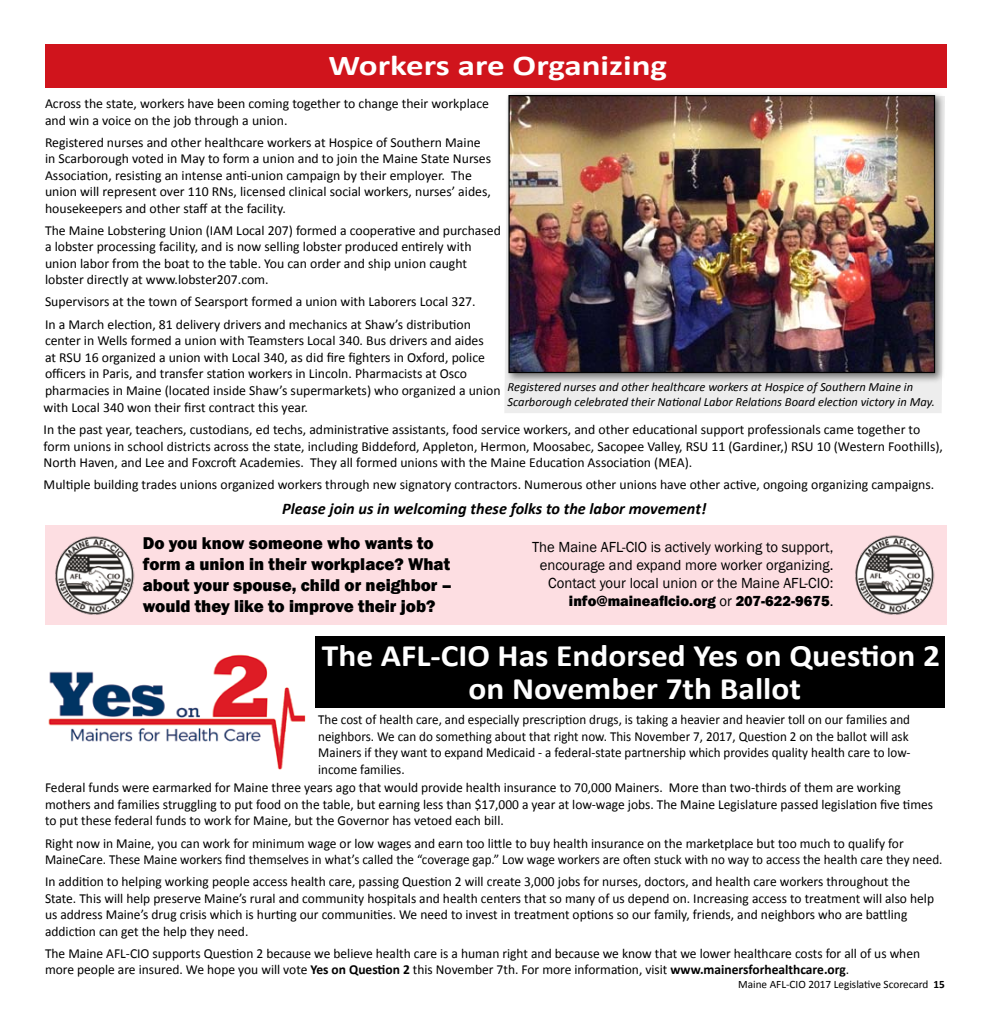
<style>
.page{position:relative;width:990px;height:1035px;background:#fff}
.page>*{position:absolute;margin:0;border:0;box-sizing:border-box;transform-origin:0 0}
.t1{font:700 31.25px/33.1px "Calibri";color:#fff;text-align:center;scale:1.07 1}
.t2{font:700 28.75px "Calibri";color:#fff;scale:1.22 1}
.t3{font:800 17.5px/21px "Franklin Gothic";color:#000}
.t4{font:italic 700 16.25px "Calibri";color:#000}
.t5{font:15px/18px "Franklin Gothic";color:#000;text-align:right}
.t6{font:13.75px/16.5px "Calibri";color:#000}
.t7{font:13.75px/16.5px "Calibri";color:#000;scale:.95 1}
.t8{font:italic 12.5px/15px "Calibri";color:#000}
.t9{font:11.25px "Calibri";color:#000}
.s1{font-weight:800}
.s2{font-weight:700}
</style>
<div class="page">
<div style="left:504px;top:384px;width:438px;height:29px;background:#ededed"></div>
<div style="left:45px;top:44px;width:901px;height:43px;background:#d0141c"></div>
<div style="left:45px;top:526px;width:901px;height:99px;background:#fddee2"></div>
<img style="left:48px;top:654px;width:258px;height:116px">
<div style="left:504px;top:91px;width:443px;height:293px;background:#000;opacity:.5"></div>
<img style="left:510px;top:97px;width:423px;height:274px">
<div style="left:508px;top:95px;width:427px;height:278px;border:1px solid #000"></div>
<div style="left:315px;top:637px;width:630px;height:71px;background:#000"></div>
<img style="left:855px;top:535px;width:80px;height:80px">
<img style="left:55px;top:536px;width:80px;height:79px">
<p class="t2" style="left:328px;top:48px;width:279px">Workers are Organizing</p>
<p class="t6" style="left:45px;top:95px;width:446px">Across the state, workers have been coming together to change their workplace and win a voice on the job through a union.</p>
<p class="t6" style="left:45px;top:134px;width:448px">Registered nurses and other healthcare workers at Hospice of Southern Maine in Scarborough voted in May to form a union and to join the Maine State Nurses Association, resisting an intense anti-union campaign by their employer. The union will represent over 110 RNs, licensed clinical social workers, nurses’ aides, housekeepers and other staff at the facility.</p>
<p class="t6" style="left:45px;top:222px;width:457px">The Maine Lobstering Union (IAM Local 207) formed a cooperative and purchased a lobster processing facility, and is now selling lobster produced entirely with union labor from the boat to the table. You can order and ship union caught lobster directly at www.lobster207.com.</p>
<p class="t6" style="left:45px;top:291px;width:432px;line-height:22.1px">Supervisors at the town of Searsport formed a union with Laborers Local 327.<br>In a March election, 81 delivery drivers and mechanics at Shaw’s distribution</p>
<p class="t6" style="left:44px;top:332px;width:459px">center in Wells formed a union with Teamsters Local 340. Bus drivers and aides<br>at RSU 16 organized a union with Local 340, as did fire fighters in Oxford, police officers in Paris, and transfer station workers in Lincoln. Pharmacists at Osco pharmacies in Maine (located inside Shaw’s supermarkets) who organized a union with Local 340 won their first contract this year.</p>
<p class="t6" style="left:44px;top:421px;width:901px">In the past year, teachers, custodians, ed techs, administrative assistants, food service workers, and other educational support professionals came together to form unions in school districts across the state, including Biddeford, Appleton, Hermon, Moosabec, Sacopee Valley, RSU 11 (Gardiner,) RSU 10 (Western Foothills),<br>North Haven, and Lee and Foxcroft Academies. They all formed unions with the Maine Education Association (MEA).</p>
<p class="t6" style="left:44px;top:477px;width:892px">Multiple building trades unions organized workers through new signatory contractors. Numerous other unions have other active, ongoing organizing campaigns.</p>
<p class="t4" style="left:282px;top:499px;width:425px">Please join us in welcoming these folks to the labor movement!</p>
<p class="t8" style="left:508px;top:378px;width:429px">Registered nurses and other healthcare workers at Hospice of Southern Maine in<br>Scarborough celebrated their National Labor Relations Board election victory in May.</p>
<p class="t3" style="left:143px;top:533px;width:311px">Do you know someone who wants to form a union in their workplace? What about your spouse, child or neighbor – would they like to improve their job?</p>
<p class="t5" style="left:532px;top:539px;width:303px">The Maine AFL-CIO is actively working to support, encourage and expand more worker organizing.<br>Contact your local union or the Maine AFL-CIO: <span class="s1">info@maineaflcio.org</span> or <span class="s1">207-622-9675</span>.</p>
<p class="t1" style="left:322px;top:639px;width:579px">The AFL-CIO Has Endorsed Yes on Question 2 on November 7th Ballot</p>
<p class="t7" style="left:318px;top:711px;width:625px">The cost of health care, and especially prescription drugs, is taking a heavier and heavier toll on our families and neighbors. We can do something about that right now. This November 7, 2017, Question 2 on the ballot will ask Mainers if they want to expand Medicaid - a federal-state partnership which provides quality health care to low&shy;income families.</p>
<p class="t6" style="left:45px;top:780px;width:890px">Federal funds were earmarked for Maine three years ago that would provide health insurance to 70,000 Mainers. More than two-thirds of them are working mothers and families struggling to put food on the table, but earning less than $17,000 a year at low-wage jobs. The Maine Legislature passed legislation five times to put these federal funds to work for Maine, but the Governor has vetoed each bill.</p>
<p class="t6" style="left:45px;top:835px;width:899px">Right now in Maine, you can work for minimum wage or low wages and earn too little to buy health insurance on the marketplace but too much to qualify for<br>MaineCare. These Maine workers find themselves in what’s called the “coverage gap.” Low wage workers are often stuck with no way to access the health care they need.</p>
<p class="t6" style="left:45px;top:873px;width:891px">In addition to helping working people access health care, passing Question 2 will create 3,000 jobs for nurses, doctors, and health care workers throughout the State. This will help preserve Maine’s rural and community hospitals and health centers that so many of us depend on. Increasing access to treatment will also help us address Maine’s drug crisis which is hurting our communities. We need to invest in treatment options so our family, friends, and neighbors who are battling addiction can get the help they need.</p>
<p class="t6" style="left:45px;top:945px;width:877px">The Maine AFL-CIO supports Question 2 because we believe health care is a human right and because we know that we lower healthcare costs for all of us when more people are insured. We hope you will vote <span class="s2">Yes on Question 2</span> this November 7th. For more information, visit <span class="s2">www.mainersforhealthcare.org</span>.</p>
<p class="t9" style="left:738px;top:977px;width:208px">Maine AFL-CIO 2017 Legislative Scorecard <span class="s2">15</span></p>
</div>
